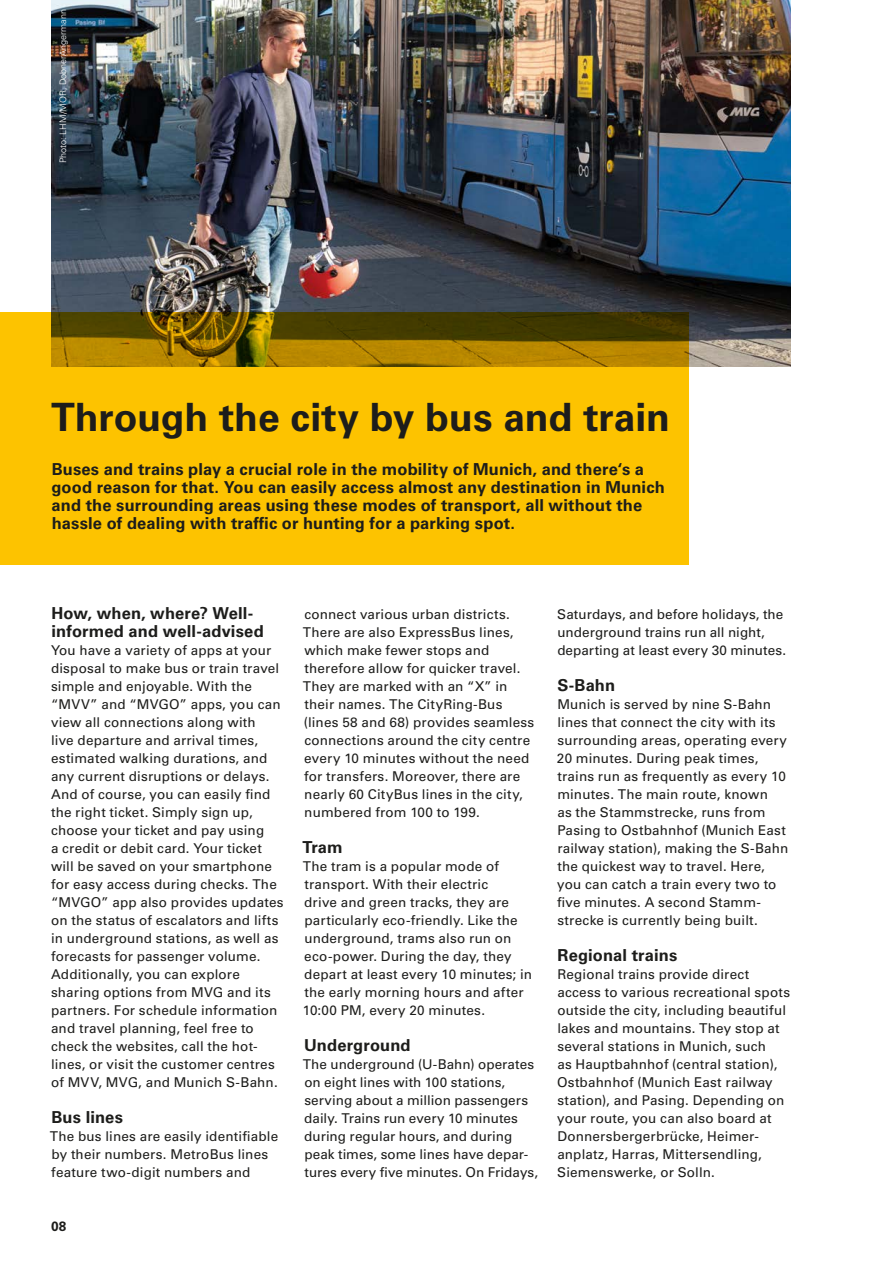
<style>
.page{position:relative;width:893px;height:1263px;background:#fff}
.page>*{position:absolute;margin:0;border:0;box-sizing:border-box;transform-origin:0 0}
.Rework_Überschriften_H1_H1_Headline_Schw{font:700 39px "Univers LT Pro 65";color:#1d1d1b}
.Rework_Fließtext_p_Teaser_Schwarz_11pt{font:700 16.5px/18px "Univers LT Pro 65";letter-spacing:.01em;color:#1d1d1b}
.Rework_Überschriften_H2_H2_Headline_Teas{font:700 16.5px/18px "Univers LT Pro 65";letter-spacing:.01em;color:#1d1d1b}
.Rework_Fließtext_P_Fließtext{font:13.5px/18px "Univers LT Pro 55 Roman";letter-spacing:.01em;color:#1d1d1b}
.t1{font:700 13.5px "Univers LT Pro 65";color:#1d1d1b}
.Copy{font:300 9px "Univers LT Pro 45";color:#fff}
</style>
<div class="page">
<img style="left:51px;top:0;width:740px;height:367px">
<svg style="left:0;top:313px;width:688px;height:252px;background:#e7b200"></svg>
<p class="Copy" style="left:57px;top:163px;width:156px;rotate:-90deg">Photo: LHM/MOR, DobnerAngermann</p>
<h1 class="Rework_Überschriften_H1_H1_Headline_Schw" style="left:51px;top:390px;width:620px">Through the city by bus and train</h1>
<p class="Rework_Fließtext_p_Teaser_Schwarz_11pt" style="left:52px;top:459px;width:615px">Buses and trains play a crucial role in the mobility of Munich, and there‘s a good reason for that. You can easily access almost any destination in Munich and the surrounding areas using these modes of transport, all without the hassle of dealing with traffic or hunting for a parking spot.</p>
<h2 class="Rework_Überschriften_H2_H2_Headline_Teas" style="left:51px;top:603px;width:214px">How, when, where? Well&shy;informed and well-advised</h2>
<p class="Rework_Fließtext_P_Fließtext" style="left:51px;top:640px;width:234px">You have a variety of apps at your disposal to make bus or train travel simple and enjoyable. With the “MVV” and “MVGO” apps, you can view all connections along with<br>live departure and arrival times, estimated walking durations, and any current disruptions or delays.<br>And of course, you can easily find the right ticket. Simply sign up, choose your ticket and pay using<br>a credit or debit card. Your ticket will be saved on your smartphone for easy access during checks. The “MVGO” app also provides updates on the status of escalators and lifts in underground stations, as well as forecasts for passenger volume.<br>Additionally, you can explore sharing options from MVG and its partners. For schedule information and travel planning, feel free to check the websites, call the hot&shy;lines, or visit the customer centres of MVV, MVG, and Munich S-Bahn.</p>
<h2 class="Rework_Überschriften_H2_H2_Headline_Teas" style="left:51px;top:1107px;width:73px">Bus lines</h2>
<p class="Rework_Fließtext_P_Fließtext" style="left:50px;top:1126px;width:230px">The bus lines are easily identifiable by their numbers. MetroBus lines feature two-digit numbers and</p>
<p class="t1" style="left:51px;top:1216px;width:17px">08</p>
<p class="Rework_Fließtext_P_Fließtext" style="left:303px;top:604px;width:233px">connect various urban districts.<br>There are also ExpressBus lines, which make fewer stops and therefore allow for quicker travel.<br>They are marked with an “X” in their names. The CityRing-Bus (lines 58 and 68) provides seamless connections around the city centre every 10 minutes without the need for transfers. Moreover, there are nearly 60 CityBus lines in the city, numbered from 100 to 199.</p>
<h2 class="Rework_Überschriften_H2_H2_Headline_Teas" style="left:302px;top:837px;width:42px">Tram</h2>
<p class="Rework_Fließtext_P_Fließtext" style="left:303px;top:856px;width:231px">The tram is a popular mode of transport. With their electric<br>drive and green tracks, they are particularly eco-friendly. Like the underground, trams also run on eco-power. During the day, they depart at least every 10 minutes; in the early morning hours and after<br>10:00 PM, every 20 minutes.</p>
<h2 class="Rework_Überschriften_H2_H2_Headline_Teas" style="left:304px;top:1035px;width:108px">Underground</h2>
<p class="Rework_Fließtext_P_Fließtext" style="left:303px;top:1054px;width:237px">The underground (U-Bahn) operates on eight lines with 100 stations, serving about a million passengers daily. Trains run every 10 minutes during regular hours, and during peak times, some lines have depar&shy;tures every five minutes. On Fridays,</p>
<p class="Rework_Fließtext_P_Fließtext" style="left:557px;top:604px;width:230px">Saturdays, and before holidays, the underground trains run all night, departing at least every 30 minutes.</p>
<h2 class="Rework_Überschriften_H2_H2_Headline_Teas" style="left:557px;top:675px;width:59px">S-Bahn</h2>
<p class="Rework_Fließtext_P_Fließtext" style="left:557px;top:694px;width:233px">Munich is served by nine S-Bahn lines that connect the city with its surrounding areas, operating every 20 minutes. During peak times, trains run as frequently as every 10 minutes. The main route, known<br>as the Stammstrecke, runs from Pasing to Ostbahnhof (Munich East railway station), making the S-Bahn the quickest way to travel. Here, you can catch a train every two to five minutes. A second Stamm&shy;strecke is currently being built.</p>
<h2 class="Rework_Überschriften_H2_H2_Headline_Teas" style="left:558px;top:945px;width:121px">Regional trains</h2>
<p class="Rework_Fließtext_P_Fließtext" style="left:557px;top:964px;width:235px">Regional trains provide direct access to various recreational spots outside the city, including beautiful lakes and mountains. They stop at several stations in Munich, such<br>as Hauptbahnhof (central station), Ostbahnhof (Munich East railway station), and Pasing. Depending on your route, you can also board at Donnersbergerbrücke, Heimer&shy;anplatz, Harras, Mittersendling, Siemenswerke, or Solln.</p>
</div>
